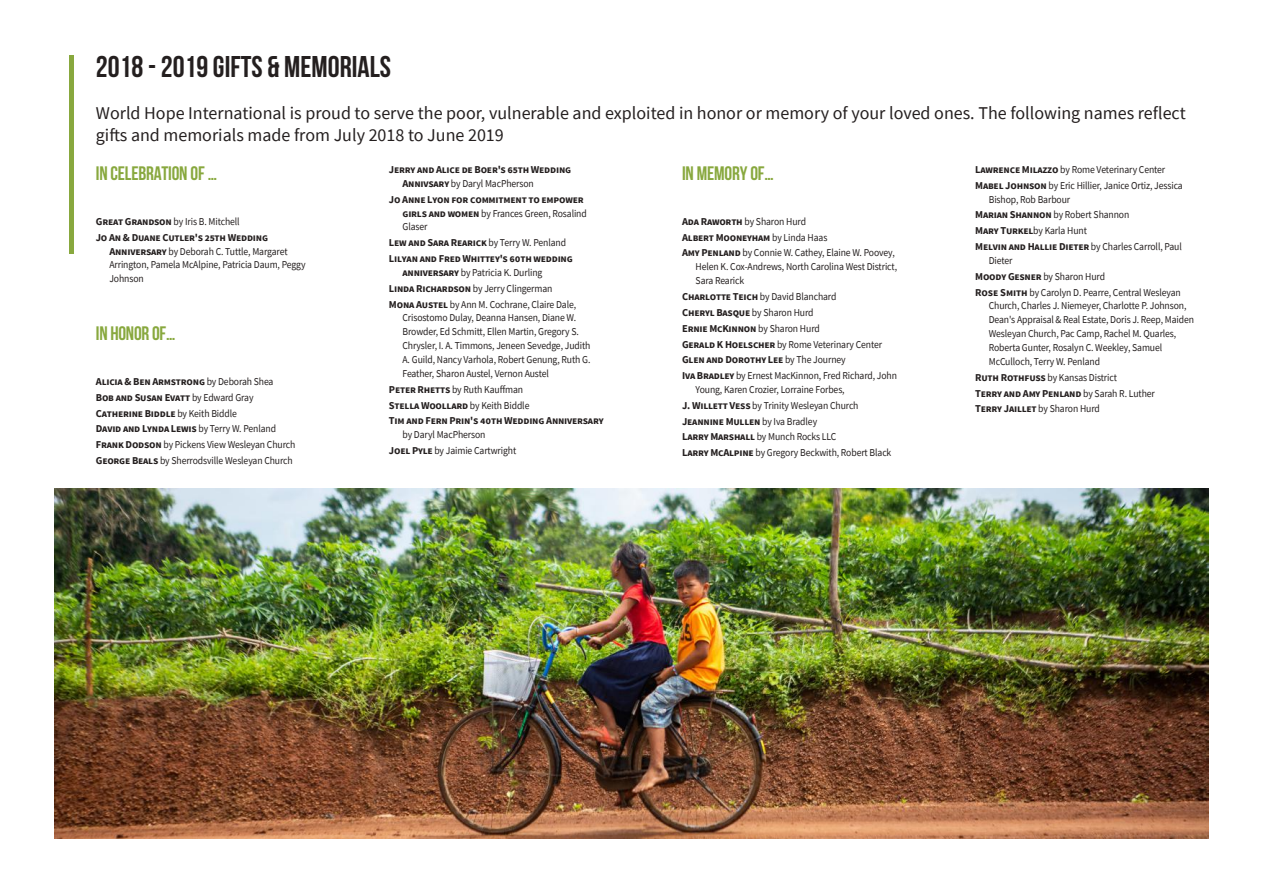
<style>
.page{position:relative;width:1263px;height:893px;background:#fff}
.page>*{position:absolute;margin:0;border:0;box-sizing:border-box;transform-origin:0 0}
.t1{font:700 30px "Bebas Neue";color:#241f1f}
.t2{font:700 19.5px "Bebas Neue";letter-spacing:-.01em;color:#88a83e}
.t3{font:18px/21.6px "Source Sans Pro";color:#241f1f}
.t4{font:10.5px/15.8px "Source Sans Pro";letter-spacing:-.01em;color:#241f1f;scale:.92 1}
.t5{font:700 10.5px/15.8px "Source Sans Pro";letter-spacing:-.02em;color:#241f1f}
.s1{font-weight:400}
.s2{font-weight:700}
</style>
<div class="page">
<hr style="left:69px;top:55px;width:4px;height:198px;background:#88a83e">
<img style="left:54px;top:489px;width:1155px;height:350px">
<h1 class="t1" style="left:96px;top:50px;width:297px">2018 - 2019 GIFTS &amp; MEMORIALS</h1>
<h3 class="t3" style="left:96px;top:103px;width:1091px">World Hope International is proud to serve the poor, vulnerable and exploited in honor or memory of your loved ones. The following names reflect gifts and memorials made from July 2018 to June 2019</h3>
<h2 class="t2" style="left:96px;top:162px;width:123px">IN CELEBRATION OF …</h2>
<p class="t5" style="left:96px;top:213px;width:174px">Great Grandson <span class="s1">by Iris B. Mitchell<br></span>Jo An &amp; Duane Cutler's 25th Wedding</p>
<p class="t4" style="left:109px;top:244px;width:215px;line-height:13.8px"><span class="s2">Anniversary</span> by Deborah C. Tuttle, Margaret<br>Arrington, Pamela McAlpine, Patricia Daum, Peggy<br>Johnson</p>
<h2 class="t2" style="left:96px;top:323px;width:81px">IN HONOR OF…</h2>
<p class="t4" style="left:96px;top:373px;width:218px"><span class="s2">Alicia &amp; Ben Armstrong</span> by Deborah Shea<br><span class="s2">Bob and Susan Evatt</span> by Edward Gray <span class="s2">Catherine Biddle</span> by Keith Biddle<br><span class="s2">David and Lynda Lewis</span> by Terry W. Penland <span class="s2">Frank Dodson</span> by Pickens View Wesleyan Church <span class="s2">George Beals</span> by Sherrodsville Wesleyan Church</p>
<p class="t5" style="left:402px;top:162px;width:170px;line-height:13.8px;text-indent:-14px">Jerry and Alice de Boer's 65th Wedding<br>Annivsary <span class="s1">by Daryl MacPherson</span></p>
<p class="t5" style="left:402px;top:192px;width:186px;line-height:13.8px;text-indent:-14px">Jo Anne Lyon for commitment to empower girls and women <span class="s1">by Frances Green, Rosalind<br>Glaser</span></p>
<p class="t5" style="left:389px;top:235px;width:185px">Lew and Sara Rearick <span class="s1">by Terry W. Penland<br></span>Lilyan and Fred Whittey's 60th wedding</p>
<p class="t4" style="left:389px;top:264px;width:205px;text-indent:14px"><span class="s2">anniversary</span> by Patricia K. Durling<br><span class="s2">Linda Richardson</span> by Jerry Clingerman<br><span class="s2">Mona Austel</span> by Ann M. Cochrane, Claire Dale,</p>
<p class="t4" style="left:402px;top:311px;width:206px;line-height:13.8px">Crisostomo Dulay, Deanna Hansen, Diane W.<br>Browder, Ed Schmitt, Ellen Martin, Gregory S.<br>Chrysler, I. A. Timmons, Jeneen Sevedge, Judith A. Guild, Nancy Varhola, Robert Genung, Ruth G.<br>Feather, Sharon Austel, Vernon Austel</p>
<p class="t5" style="left:389px;top:381px;width:216px">Peter Rhetts <span class="s1">by Ruth Kauffman<br></span>Stella Woollard <span class="s1">by Keith Biddle<br></span>Tim and Fern Prin's 40th Wedding Anniversary</p>
<p class="t4" style="left:389px;top:427px;width:140px;text-indent:14px">by Daryl MacPherson<br><span class="s2">Joel Pyle</span> by Jaimie Cartwright</p>
<h2 class="t2" style="left:682px;top:162px;width:93px">IN MEMORY OF…</h2>
<p class="t4" style="left:682px;top:213px;width:233px"><span class="s2">Ada Raworth</span> by Sharon Hurd<br><span class="s2">Albert Mooneyham</span> by Linda Haas<br><span class="s2">Amy Penland</span> by Connie W. Cathey, Elaine W. Poovey,</p>
<p class="t4" style="left:696px;top:260px;width:220px;line-height:13.8px">Helen K. Cox-Andrews, North Carolina West District,<br>Sara Rearick</p>
<p class="t4" style="left:682px;top:289px;width:235px"><span class="s2">Charlotte Teich</span> by David Blanchard<br><span class="s2">Cheryl Basque</span> by Sharon Hurd<br><span class="s2">Ernie McKinnon</span> by Sharon Hurd<br><span class="s2">Gerald K Hoelscher</span> by Rome Veterinary Center <span class="s2">Glen and Dorothy Lee</span> by The Journey<br><span class="s2">Iva Bradley</span> by Ernest MacKinnon, Fred Richard, John</p>
<p class="t4" style="left:682px;top:382px;width:229px;text-indent:14px">Young, Karen Crozier, Lorraine Forbes,<br><span class="s2">J. Willett Vess</span> by Trinity Wesleyan Church <span class="s2">Jeannine Mullen</span> by Iva Bradley<br><span class="s2">Larry Marshall</span> by Munch Rocks LLC<br><span class="s2">Larry McAlpine</span> by Gregory Beckwith, Robert Black</p>
<p class="t4" style="left:975px;top:161px;width:227px"><span class="s2">Lawrence Milazzo</span> by Rome Veterinary Center<br><span class="s2">Mabel Johnson</span> by Eric Hillier, Janice Ortiz, Jessica</p>
<p class="t4" style="left:975px;top:191px;width:226px;text-indent:14px">Bishop, Rob Barbour<br><span class="s2">Marian Shannon</span> by Robert Shannon<br><span class="s2">Mary Turkel</span>by Karla Hunt<br><span class="s2">Melvin and Hallie Dieter</span> by Charles Carroll, Paul</p>
<p class="t4" style="left:975px;top:253px;width:225px;text-indent:14px">Dieter<br><span class="s2">Moody Gesner</span> by Sharon Hurd<br><span class="s2">Rose Smith</span> by Carolyn D. Pearre, Central Wesleyan</p>
<p class="t4" style="left:989px;top:299px;width:225px;line-height:13.8px">Church, Charles J. Niemeyer, Charlotte P. Johnson, Dean's Appraisal &amp; Real Estate, Doris J. Reep, Maiden Wesleyan Church, Pac Camp, Rachel M. Quarles, Roberta Gunter, Rosalyn C. Weekley, Samuel McCulloch, Terry W. Penland</p>
<p class="t4" style="left:975px;top:369px;width:197px"><span class="s2">Ruth Rothfuss</span> by Kansas District<br><span class="s2">Terry and Amy Penland</span> by Sarah R. Luther<br><span class="s2">Terry Jaillet</span> by Sharon Hurd</p>
</div>
